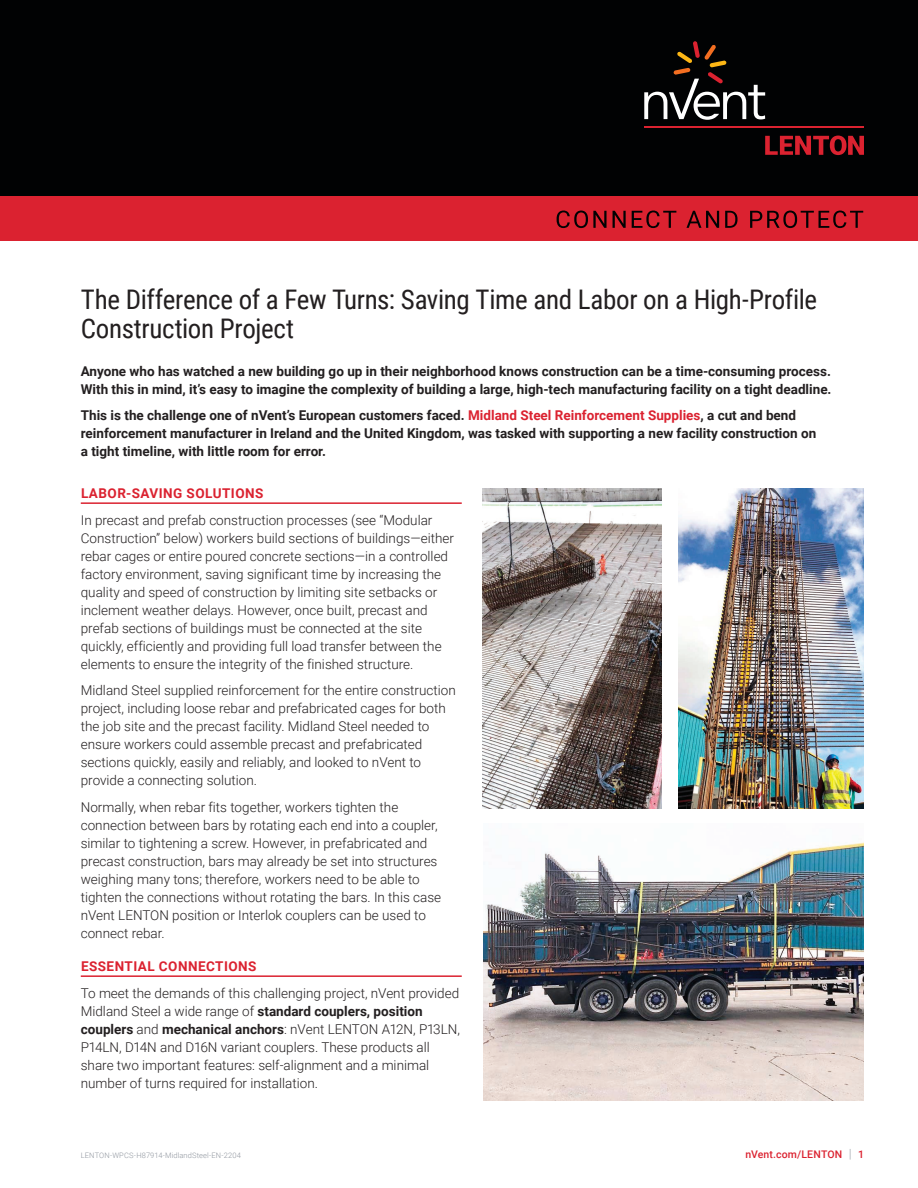
<style>
.page{position:relative;width:918px;height:1188px;background:#fff}
.page>*{position:absolute;margin:0;border:0;box-sizing:border-box;transform-origin:0 0}
.Product_Description{font:27px/28.5px "Roboto Condensed";letter-spacing:-.01em;color:#231f20}
.Bodytext_1{font:300 13.5px/18px "Roboto";color:#231f20}
.Subhead_L-2{font:700 13.5px/18px "Roboto";color:#231f20}
.Subhead{font:700 13.5px "Roboto";letter-spacing:.035em;color:#db2230}
.t1{font:500 10.5px "Roboto";letter-spacing:.015em;color:#db2230}
.t2{font:300 7.5px "Roboto";letter-spacing:.015em;color:#8f959e}
.s1{color:#db2230}
.s2{font-weight:700}
.s3{font-weight:300;font-size:12.6px;color:#8f959e}
</style>
<div class="page">
<div style="left:0;top:0;width:918px;height:196px;background:#010203"></div>
<div style="left:0;top:196px;width:918px;height:45px;background:#db2230"></div>
<svg style="left:557px;top:211px;width:306px;height:17px"></svg>
<svg style="left:765px;top:136px;width:99px;height:19px"></svg>
<hr style="left:644px;top:127px;width:220px;height:1px;background:#db2230">
<svg style="left:644px;top:41px;width:121px;height:79px"></svg>
<img style="left:483px;top:488px;width:179px;height:320px">
<img style="left:679px;top:488px;width:184px;height:320px">
<img style="left:483px;top:842px;width:381px;height:259px">
<hr style="left:81px;top:502px;width:381px;height:2px;background:#db2230">
<hr style="left:81px;top:975px;width:381px;height:2px;background:#db2230">
<p class="Product_Description" style="left:81px;top:285px;width:738px">The Difference of a Few Turns: Saving Time and Labor on a High-Profile<br>Construction Project</p>
<p class="Subhead_L-2" style="left:81px;top:361px;width:752px">Anyone who has watched a new building go up in their neighborhood knows construction can be a time-consuming process.<br>With this in mind, it’s easy to imagine the complexity of building a large, high-tech manufacturing facility on a tight deadline.</p>
<p class="Subhead_L-2" style="left:81px;top:406px;width:737px">This is the challenge one of nVent’s European customers faced. <span class="s1">Midland Steel Reinforcement Supplies</span>, a cut and bend reinforcement manufacturer in Ireland and the United Kingdom, was tasked with supporting a new facility construction on a tight timeline, with little room for error.</p>
<p class="Subhead" style="left:81px;top:484px;width:184px">LABOR-SAVING SOLUTIONS</p>
<p class="Bodytext_1" style="left:81px;top:510px;width:375px">In precast and prefab construction processes (see “Modular Construction” below) workers build sections of buildings—either rebar cages or entire poured concrete sections—in a controlled factory environment, saving significant time by increasing the quality and speed of construction by limiting site setbacks or inclement weather delays. However, once built, precast and prefab sections of buildings must be connected at the site quickly, efficiently and providing full load transfer between the elements to ensure the integrity of the finished structure.</p>
<p class="Bodytext_1" style="left:81px;top:681px;width:377px">Midland Steel supplied reinforcement for the entire construction project, including loose rebar and prefabricated cages for both the job site and the precast facility. Midland Steel needed to ensure workers could assemble precast and prefabricated sections quickly, easily and reliably, and looked to nVent to provide a connecting solution.</p>
<p class="Bodytext_1" style="left:81px;top:797px;width:362px">Normally, when rebar fits together, workers tighten the connection between bars by rotating each end into a coupler, similar to tightening a screw. However, in prefabricated and precast construction, bars may already be set into structures weighing many tons; therefore, workers need to be able to tighten the connections without rotating the bars. In this case nVent LENTON position or Interlok couplers can be used to connect rebar.</p>
<p class="Subhead" style="left:81px;top:957px;width:177px">ESSENTIAL CONNECTIONS</p>
<p class="Bodytext_1" style="left:81px;top:983px;width:381px">To meet the demands of this challenging project, nVent provided Midland Steel a wide range of <span class="s2">standard couplers, position couplers</span> and <span class="s2">mechanical anchors</span>: nVent LENTON A12N, P13LN, P14LN, D14N and D16N variant couplers. These products all share two important features: self-alignment and a minimal number of turns required for installation.</p>
<p class="t2" style="left:81px;top:1150px;width:162px">LENTON-WPCS-H87914-MidlandSteel-EN-2204</p>
<p class="t1" style="left:746px;top:1147px;width:120px">nVent.com/LENTON <span class="s3">|</span> 1</p>
</div>
